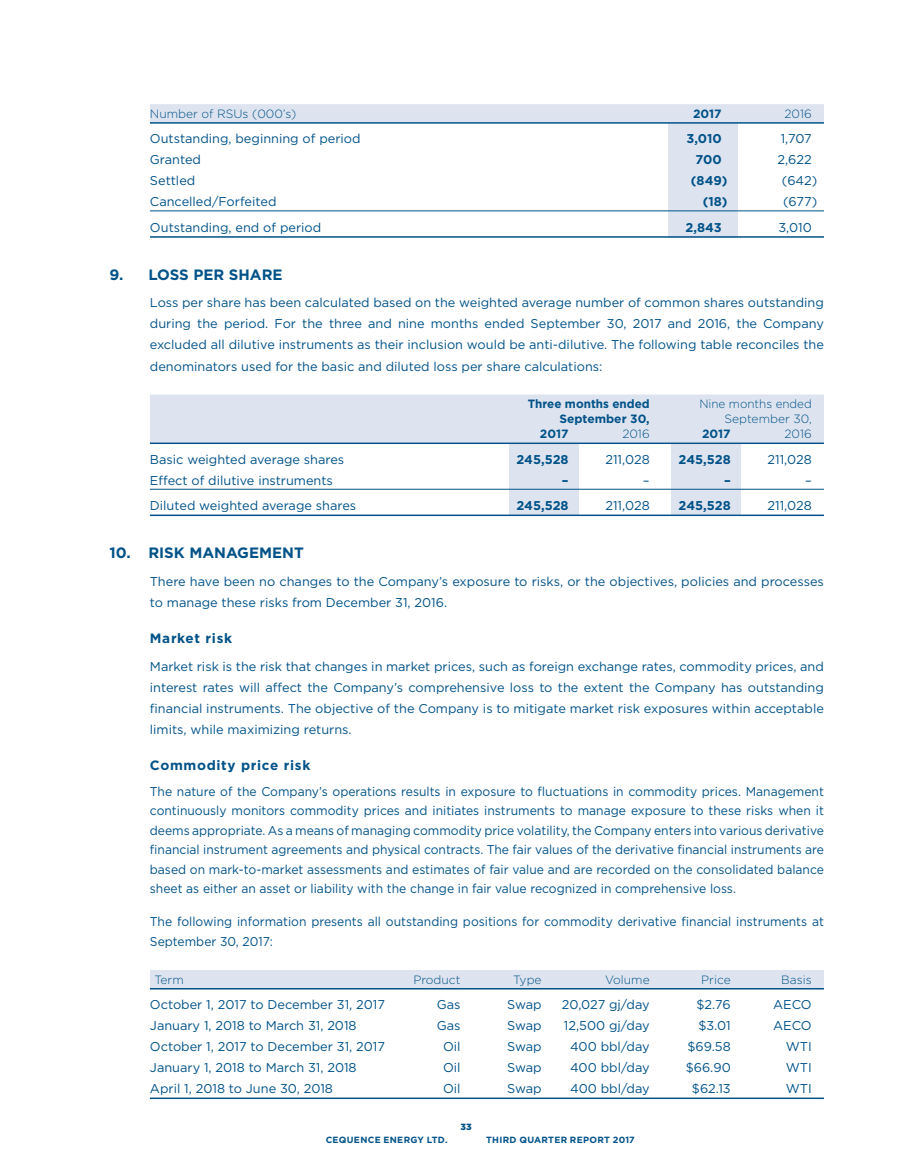
<style>
.page{position:relative;width:905px;height:1175px;background:#fff}
.page>*{position:absolute;margin:0;border:0;box-sizing:border-box;transform-origin:0 0}
.t1{font:700 15px "Gotham";color:#005288}
.t2{font:700 13.5px "Gotham";letter-spacing:.05em;color:#005288}
.t3{font:12.75px/21px "Gotham";color:#005288;text-align:justify}
.t4{font:12.75px/19.5px "Gotham";color:#005288;text-align:justify;scale:.95 1}
.t5{font:700 12.75px "Gotham";color:#005288}
.t6{font:300 12px "Gotham";color:#005288}
.t7{font:700 12px "Gotham";color:#005288}
.t8{font:700 9px "Gotham";letter-spacing:.03em;color:#005288}
.t9{font:900 9px "Gotham";color:#005288}
</style>
<div class="page">
<div style="left:668px;top:123px;width:69px;height:114px;background:#dee4ef"></div>
<div style="left:671px;top:444px;width:69px;height:71px;background:#dee4ef"></div>
<div style="left:509px;top:444px;width:70px;height:71px;background:#dee4ef"></div>
<div style="left:150px;top:104px;width:674px;height:18px;background:#dee4ef"></div>
<hr style="left:150px;top:122px;width:674px;height:2px;background:#005288">
<hr style="left:150px;top:211px;width:674px;height:1px;background:#005288">
<hr style="left:150px;top:236px;width:674px;height:2px;background:#005288">
<div style="left:150px;top:394px;width:674px;height:18px;background:#dee4ef"></div>
<div style="left:150px;top:409px;width:674px;height:18px;background:#dee4ef"></div>
<div style="left:150px;top:424px;width:674px;height:18px;background:#dee4ef"></div>
<hr style="left:150px;top:442px;width:674px;height:2px;background:#005288">
<hr style="left:150px;top:489px;width:674px;height:1px;background:#005288">
<hr style="left:150px;top:514px;width:674px;height:2px;background:#005288">
<div style="left:150px;top:970px;width:674px;height:18px;background:#dee4ef"></div>
<hr style="left:150px;top:988px;width:674px;height:1px;background:#005288">
<hr style="left:150px;top:1097px;width:674px;height:2px;background:#005288">
<p class="t6" style="left:150px;top:106px;width:148px">Number of RSUs (000’s)</p>
<p class="t7" style="left:693px;top:105px;width:30px">2017</p>
<p class="t6" style="left:784px;top:106px;width:29px">2016</p>
<p class="t3" style="left:150px;top:128px;width:212px">Outstanding, beginning of period</p>
<p class="t5" style="left:686px;top:130px;width:37px">3,010</p>
<p class="t3" style="left:780px;top:128px;width:33px">1,707</p>
<p class="t3" style="left:150px;top:149px;width:53px">Granted</p>
<p class="t5" style="left:695px;top:151px;width:28px">700</p>
<p class="t3" style="left:777px;top:149px;width:36px">2,622</p>
<p class="t3" style="left:150px;top:170px;width:47px">Settled</p>
<p class="t5" style="left:691px;top:172px;width:38px">(849)</p>
<p class="t3" style="left:781px;top:170px;width:37px">(642)</p>
<p class="t3" style="left:150px;top:191px;width:128px">Cancelled/Forfeited</p>
<p class="t5" style="left:702px;top:193px;width:26px">(18)</p>
<p class="t3" style="left:783px;top:191px;width:36px">(677)</p>
<p class="t3" style="left:150px;top:216px;width:173px">Outstanding, end of period</p>
<p class="t5" style="left:685px;top:219px;width:38px">2,843</p>
<p class="t3" style="left:778px;top:216px;width:35px">3,010</p>
<p class="t1" style="left:109px;top:264px;width:175px">9. LOSS PER SHARE</p>
<p class="t3" style="left:150px;top:292px;width:675px">Loss per share has been calculated based on the weighted average number of common shares outstanding during the period. For the three and nine months ended September 30, 2017 and 2016, the Company excluded all dilutive instruments as their inclusion would be anti-dilutive. The following table reconciles the denominators used for the basic and diluted loss per share calculations:</p>
<p class="t7" style="left:527px;top:396px;width:123px">Three months ended</p>
<p class="t6" style="left:699px;top:396px;width:114px">Nine months ended</p>
<p class="t7" style="left:559px;top:411px;width:92px">September 30,</p>
<p class="t6" style="left:724px;top:411px;width:89px">September 30,</p>
<p class="t7" style="left:540px;top:426px;width:30px">2017</p>
<p class="t6" style="left:622px;top:426px;width:29px">2016</p>
<p class="t7" style="left:702px;top:426px;width:30px">2017</p>
<p class="t6" style="left:784px;top:426px;width:29px">2016</p>
<p class="t3" style="left:150px;top:448px;width:196px">Basic weighted average shares</p>
<p class="t5" style="left:516px;top:450px;width:54px">245,528</p>
<p class="t3" style="left:605px;top:448px;width:46px">211,028</p>
<p class="t5" style="left:678px;top:450px;width:54px">245,528</p>
<p class="t3" style="left:767px;top:448px;width:46px">211,028</p>
<p class="t3" style="left:150px;top:469px;width:184px">Effect of dilutive instruments</p>
<p class="t5" style="left:562px;top:471px;width:8px">–</p>
<p class="t3" style="left:643px;top:469px;width:8px">–</p>
<p class="t5" style="left:724px;top:471px;width:8px">–</p>
<p class="t3" style="left:805px;top:469px;width:8px">–</p>
<p class="t3" style="left:150px;top:495px;width:208px">Diluted weighted average shares</p>
<p class="t5" style="left:516px;top:497px;width:54px">245,528</p>
<p class="t3" style="left:605px;top:495px;width:46px">211,028</p>
<p class="t5" style="left:678px;top:497px;width:54px">245,528</p>
<p class="t3" style="left:767px;top:495px;width:46px">211,028</p>
<p class="t1" style="left:109px;top:543px;width:196px">10. RISK MANAGEMENT</p>
<p class="t3" style="left:150px;top:570px;width:675px">There have been no changes to the Company’s exposure to risks, or the objectives, policies and processes to manage these risks from December 31, 2016.</p>
<p class="t2" style="left:150px;top:629px;width:84px">Market risk</p>
<p class="t3" style="left:150px;top:655px;width:675px">Market risk is the risk that changes in market prices, such as foreign exchange rates, commodity prices, and interest rates will affect the Company’s comprehensive loss to the extent the Company has outstanding financial instruments. The objective of the Company is to mitigate market risk exposures within acceptable limits, while maximizing returns.</p>
<p class="t2" style="left:150px;top:756px;width:162px">Commodity price risk</p>
<p class="t4" style="left:150px;top:781px;width:711px">The nature of the Company’s operations results in exposure to fluctuations in commodity prices. Management continuously monitors commodity prices and initiates instruments to manage exposure to these risks when it deems appropriate. As a means of managing commodity price volatility, the Company enters into various derivative financial instrument agreements and physical contracts. The fair values of the derivative financial instruments are based on mark-to-market assessments and estimates of fair value and are recorded on the consolidated balance sheet as either an asset or liability with the change in fair value recognized in comprehensive loss.</p>
<p class="t4" style="left:150px;top:912px;width:711px">The following information presents all outstanding positions for commodity derivative financial instruments at<br>September 30, 2017:</p>
<p class="t6" style="left:154px;top:971px;width:31px">Term</p>
<p class="t6" style="left:413px;top:971px;width:49px">Product</p>
<p class="t6" style="left:513px;top:971px;width:30px">Type</p>
<p class="t6" style="left:605px;top:971px;width:46px">Volume</p>
<p class="t6" style="left:701px;top:971px;width:31px">Price</p>
<p class="t6" style="left:781px;top:971px;width:32px">Basis</p>
<p class="t3" style="left:150px;top:993px;width:236px">October 1, 2017 to December 31, 2017</p>
<p class="t3" style="left:436px;top:993px;width:25px">Gas</p>
<p class="t3" style="left:507px;top:993px;width:36px">Swap</p>
<p class="t3" style="left:562px;top:993px;width:89px">20,027 gj/day</p>
<p class="t3" style="left:696px;top:993px;width:36px">$2.76</p>
<p class="t3" style="left:773px;top:993px;width:40px">AECO</p>
<p class="t3" style="left:150px;top:1014px;width:208px">January 1, 2018 to March 31, 2018</p>
<p class="t3" style="left:437px;top:1014px;width:25px">Gas</p>
<p class="t3" style="left:507px;top:1014px;width:36px">Swap</p>
<p class="t3" style="left:564px;top:1014px;width:87px">12,500 gj/day</p>
<p class="t3" style="left:698px;top:1014px;width:34px">$3.01</p>
<p class="t3" style="left:773px;top:1014px;width:40px">AECO</p>
<p class="t3" style="left:150px;top:1035px;width:236px">October 1, 2017 to December 31, 2017</p>
<p class="t3" style="left:443px;top:1035px;width:19px">Oil</p>
<p class="t3" style="left:507px;top:1035px;width:36px">Swap</p>
<p class="t3" style="left:570px;top:1035px;width:81px">400 bbl/day</p>
<p class="t3" style="left:687px;top:1035px;width:45px">$69.58</p>
<p class="t3" style="left:785px;top:1035px;width:28px">WTI</p>
<p class="t3" style="left:150px;top:1056px;width:208px">January 1, 2018 to March 31, 2018</p>
<p class="t3" style="left:443px;top:1056px;width:19px">Oil</p>
<p class="t3" style="left:507px;top:1056px;width:36px">Swap</p>
<p class="t3" style="left:570px;top:1056px;width:81px">400 bbl/day</p>
<p class="t3" style="left:685px;top:1056px;width:47px">$66.90</p>
<p class="t3" style="left:785px;top:1056px;width:28px">WTI</p>
<p class="t3" style="left:150px;top:1077px;width:184px">April 1, 2018 to June 30, 2018</p>
<p class="t3" style="left:443px;top:1077px;width:19px">Oil</p>
<p class="t3" style="left:507px;top:1077px;width:36px">Swap</p>
<p class="t3" style="left:570px;top:1077px;width:81px">400 bbl/day</p>
<p class="t3" style="left:692px;top:1077px;width:40px">$62.13</p>
<p class="t3" style="left:785px;top:1077px;width:28px">WTI</p>
<p class="t9" style="left:460px;top:1121px;width:13px">33</p>
<p class="t8" style="left:326px;top:1134px;width:123px">CEQUENCE ENERGY LTD.</p>
<p class="t8" style="left:486px;top:1134px;width:150px">THIRD QUARTER REPORT 2017</p>
</div>
